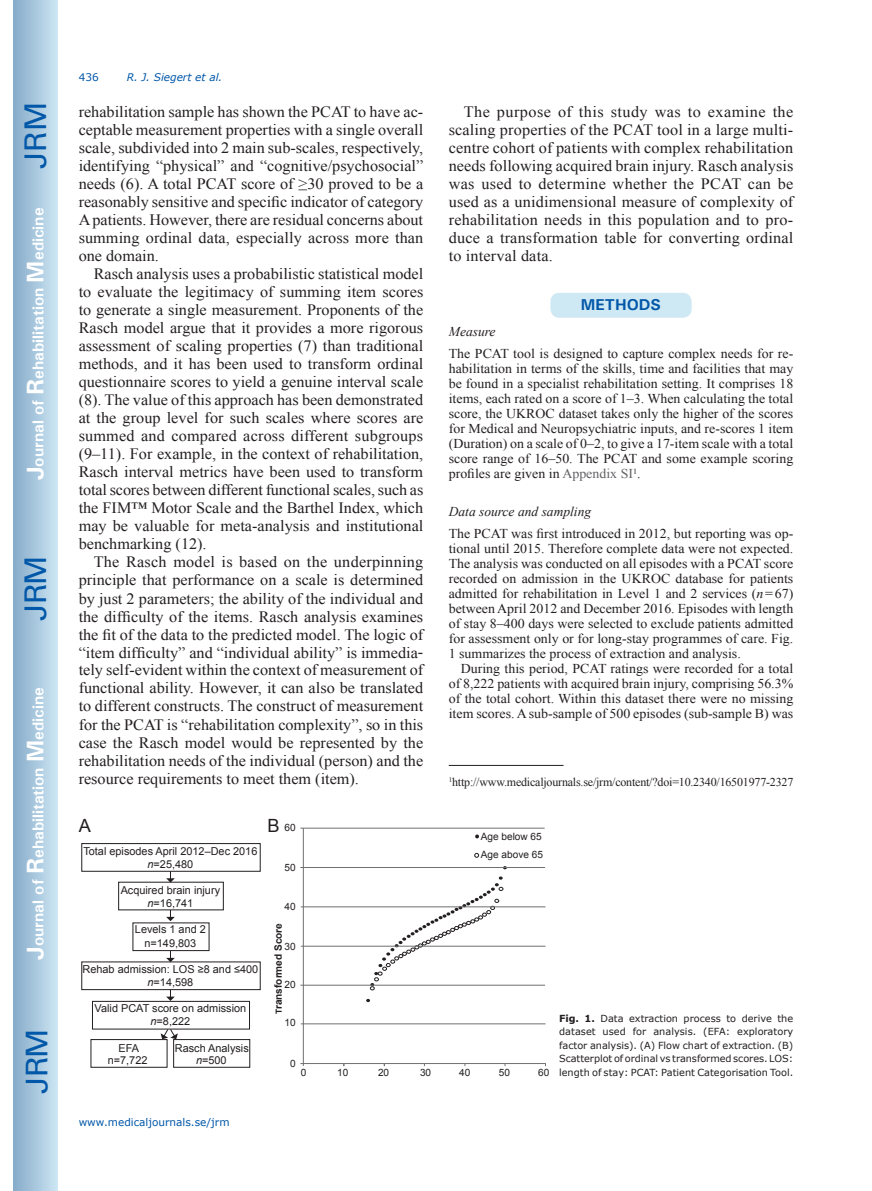
<style>
.page{position:relative;width:872px;height:1191px;background:#fff}
.page>*{position:absolute;margin:0;border:0;box-sizing:border-box;transform-origin:0 0}
.t1{font:30px "Univers";letter-spacing:-.03em;color:#0157a8}
.t2{font:18.15px "Arial";color:#231f20}
.t3{font:15.75px/18px "Times New Roman";color:#231f20;text-align:justify}
.t4{font:700 15.75px "Univers";color:#fff}
.t5{font:700 15.75px "Univers";color:#0157a8}
.t6{font:13.5px/15px "Times New Roman";color:#231f20;text-align:justify}
.t7{font:italic 13.5px "Times New Roman";color:#231f20}
.t8{font:12px "Times New Roman";letter-spacing:-.015em;color:#231f20}
.t9{font:10.95px/13px "Arial";color:#231f20;text-align:center}
.t10{font:10.5px "Verdana";color:#0157a8}
.t11{font:italic 10.5px "Verdana";color:#0157a8}
.t12{font:10.05px/18.1px "Arial";color:#231f20}
.t13{font:700 10.05px "Arial";color:#231f20}
.t14{font:9.75px/13.5px "Verdana";color:#231f20;text-align:justify}
.s1{font-size:24px}
.s2{color:#636366}
.s3{font-style:italic}
.s4{font-size:8.4px}
.s5{font-weight:700}
</style>
<div class="page">
<div style="left:14px;top:0;width:43px;height:1191px;background:linear-gradient(to right,#88acca,#cbe5f2)"></div>
<div style="left:549px;top:292px;width:143px;height:26px;background:#cee8f4;border-radius:10px"></div>
<div style="left:549px;top:291px;width:144px;height:28px;border:2px solid #fff;border-radius:10px"></div>
<hr style="left:449px;top:765px;width:114px;height:1px;background:#231f20">
<svg style="left:366px;top:999px;width:4px;height:3px"></svg>
<svg style="left:370px;top:876px;width:133px;height:114px"></svg>
<svg style="left:475px;top:834px;width:4px;height:4px"></svg>
<svg style="left:474px;top:853px;width:5px;height:4px"></svg>
<hr style="left:300px;top:984px;width:245px;height:1px;background:#6f7073">
<hr style="left:301px;top:1023px;width:244px;height:1px;background:#6f7073">
<hr style="left:300px;top:1063px;width:246px;height:1px;background:#6f7073">
<hr style="left:300px;top:827px;width:244px;height:1px;background:#6f7073">
<hr style="left:300px;top:867px;width:245px;height:1px;background:#6f7073">
<hr style="left:301px;top:906px;width:244px;height:1px;background:#6f7073">
<hr style="left:301px;top:945px;width:244px;height:1px;background:#6f7073">
<hr style="left:303px;top:828px;width:1px;height:238px;background:#6f7073">
<div style="left:82px;top:843px;width:178px;height:28px;border:1px solid #231f20"></div>
<div style="left:92px;top:1001px;width:158px;height:28px;border:1px solid #231f20"></div>
<div style="left:91px;top:1039px;width:76px;height:28px;border:1px solid #231f20"></div>
<div style="left:173px;top:1039px;width:77px;height:28px;border:1px solid #231f20"></div>
<svg style="left:166px;top:871px;width:9px;height:11px"></svg>
<svg style="left:166px;top:989px;width:9px;height:12px"></svg>
<svg style="left:166px;top:951px;width:9px;height:11px"></svg>
<svg style="left:166px;top:910px;width:9px;height:11px"></svg>
<svg style="left:161px;top:1028px;width:17px;height:11px"></svg>
<h1 class="t1" style="left:18px;top:169px;width:68px;rotate:-90deg">JRM</h1>
<p class="t4" style="left:28px;top:480px;width:274px;rotate:-90deg"><span class="s1">J</span>ournal of <span class="s1">R</span>ehabilitation <span class="s1">M</span>edicine</p>
<h1 class="t1" style="left:18px;top:620px;width:67px;rotate:-90deg">JRM</h1>
<p class="t4" style="left:28px;top:959px;width:274px;rotate:-90deg"><span class="s1">J</span>ournal of <span class="s1">R</span>ehabilitation <span class="s1">M</span>edicine</p>
<h1 class="t1" style="left:19px;top:1093px;width:67px;rotate:-90deg">JRM</h1>
<p class="t10" style="left:79px;top:70px;width:22px">436</p>
<p class="t11" style="left:127px;top:70px;width:97px">R. J. Siegert et al.</p>
<p class="t3" style="left:79px;top:103px;width:346px">rehabilitation sample has shown the PCAT to have ac&shy;ceptable measurement properties with a single overall scale, subdivided into 2 main sub-scales, respectively, identifying “physical” and “cognitive/psychosocial” needs (6). A total PCAT score of ≥30 proved to be a reasonably sensitive and specific indicator of category A patients. However, there are residual concerns about summing ordinal data, especially across more than one domain.</p>
<p class="t3" style="left:79px;top:265px;width:346px;text-indent:15px">Rasch analysis uses a probabilistic statistical model to evaluate the legitimacy of summing item scores to generate a single measurement. Proponents of the Rasch model argue that it provides a more rigorous assessment of scaling properties (7) than traditional methods, and it has been used to transform ordinal questionnaire scores to yield a genuine interval scale (8). The value of this approach has been demonstrated at the group level for such scales where scores are summed and compared across different subgroups (9–11). For example, in the context of rehabilitation, Rasch interval metrics have been used to transform total scores between different functional scales, such as the FIM™ Motor Scale and the Barthel Index, which may be valuable for meta-analysis and institutional benchmarking (12).</p>
<p class="t3" style="left:79px;top:553px;width:346px;text-indent:15px">The Rasch model is based on the underpinning principle that performance on a scale is determined by just 2 parameters; the ability of the individual and the difficulty of the items. Rasch analysis examines the fit of the data to the predicted model. The logic of “item difficulty” and “individual ability” is immedia&shy;tely self-evident within the context of measurement of functional ability. However, it can also be translated to different constructs. The construct of measurement for the PCAT is “rehabilitation complexity”, so in this case the Rasch model would be represented by the rehabilitation needs of the individual (person) and the resource requirements to meet them (item).</p>
<p class="t3" style="left:449px;top:103px;width:346px;text-indent:15px">The purpose of this study was to examine the scaling properties of the PCAT tool in a large multi&shy;centre cohort of patients with complex rehabilitation needs following acquired brain injury. Rasch analysis was used to determine whether the PCAT can be used as a unidimensional measure of complexity of rehabilitation needs in this population and to pro&shy;duce a transformation table for converting ordinal to interval data.</p>
<p class="t5" style="left:581px;top:295px;width:82px">METHODS</p>
<p class="t7" style="left:449px;top:322px;width:48px">Measure</p>
<p class="t6" style="left:449px;top:346px;width:346px">The PCAT tool is designed to capture complex needs for re&shy;habilitation in terms of the skills, time and facilities that may be found in a specialist rehabilitation setting. It comprises 18 items, each rated on a score of 1–3. When calculating the total score, the UKROC dataset takes only the higher of the scores for Medical and Neuropsychiatric inputs, and re-scores 1 item (Duration) on a scale of 0–2, to give a 17-item scale with a total score range of 16–50. The PCAT and some example scoring profiles are given in <span class="s2">Appendix SI</span><sup>1</sup>.</p>
<p class="t7" style="left:449px;top:502px;width:144px">Data source and sampling</p>
<p class="t6" style="left:449px;top:526px;width:346px">The PCAT was first introduced in 2012, but reporting was op&shy;tional until 2015. Therefore complete data were not expected.<br>The analysis was conducted on all episodes with a PCAT score recorded on admission in the UKROC database for patients admitted for rehabilitation in Level 1 and 2 services (<span class="s3">n</span>=67) between April 2012 and December 2016. Episodes with length of stay 8–400 days were selected to exclude patients admitted for assessment only or for long-stay programmes of care. Fig.<br>1 summarizes the process of extraction and analysis.</p>
<p class="t6" style="left:449px;top:661px;width:346px;text-indent:12px">During this period, PCAT ratings were recorded for a total of 8,222 patients with acquired brain injury, comprising 56.3% of the total cohort. Within this dataset there were no missing item scores. A sub-sample of 500 episodes (sub-sample B) was</p>
<p class="t8" style="left:449px;top:773px;width:346px"><sup>1</sup>http://www.medicaljournals.se/jrm/content/?doi=10.2340/16501977-2327</p>
<p class="t2" style="left:79px;top:813px;width:14px">A</p>
<p class="t2" style="left:267px;top:813px;width:14px">B</p>
<p class="t12" style="left:284px;top:818px;width:13px">60</p>
<p class="t12" style="left:284px;top:858px;width:13px">50</p>
<p class="t12" style="left:284px;top:897px;width:13px">40</p>
<p class="t12" style="left:284px;top:937px;width:13px">30</p>
<p class="t12" style="left:284px;top:975px;width:13px">20</p>
<p class="t12" style="left:284px;top:1013px;width:13px">10</p>
<p class="t12" style="left:290px;top:1054px;width:7px">0</p>
<p class="t12" style="left:481px;top:827px;width:64px">Age below 65<br>Age above 65</p>
<p class="t9" style="left:83px;top:844px;width:176px">Total episodes April 2012–Dec 2016 <span class="s3">n</span>=25,480</p>
<p class="t9" style="left:121px;top:884px;width:101px">Acquired brain injury <span class="s3">n</span>=16,741</p>
<p class="t9" style="left:135px;top:923px;width:72px">Levels 1 and 2 n=149,803</p>
<p class="t9" style="left:83px;top:962px;width:177px">Rehab admission: LOS ≥8 and ≤400 <span class="s3">n</span>=14,598</p>
<p class="t9" style="left:95px;top:1001px;width:153px">Valid PCAT score on admission <span class="s3">n</span>=8,222</p>
<p class="t9" style="left:108px;top:1053px;width:41px">n=7,722</p>
<p class="t9" style="left:196px;top:1053px;width:32px"><span class="s3">n</span>=500</p>
<p class="t13" style="left:272px;top:1014px;width:93px;rotate:-90deg"><span class="s4">T</span>ransformed Score</p>
<p class="t9" style="left:118px;top:1041px;width:22px">EFA</p>
<p class="t9" style="left:175px;top:1041px;width:75px">Rasch Analysis</p>
<p class="t12" style="left:301px;top:1063px;width:7px">0</p>
<p class="t12" style="left:337px;top:1063px;width:13px">10</p>
<p class="t12" style="left:378px;top:1063px;width:13px">20</p>
<p class="t12" style="left:420px;top:1063px;width:13px">30</p>
<p class="t12" style="left:459px;top:1063px;width:13px">40</p>
<p class="t12" style="left:499px;top:1063px;width:13px">50</p>
<p class="t12" style="left:538px;top:1063px;width:13px">60</p>
<p class="t14" style="left:559px;top:1011px;width:236px"><span class="s5">Fig. 1.</span> Data extraction process to derive the dataset used for analysis. (EFA: exploratory factor analysis). (A) Flow chart of extraction. (B)<br>Scatterplot of ordinal vs transformed scores. LOS: length of stay: PCAT: Patient Categorisation Tool.</p>
<p class="t10" style="left:79px;top:1114px;width:152px">www.medicaljournals.se/jrm</p>
</div>
